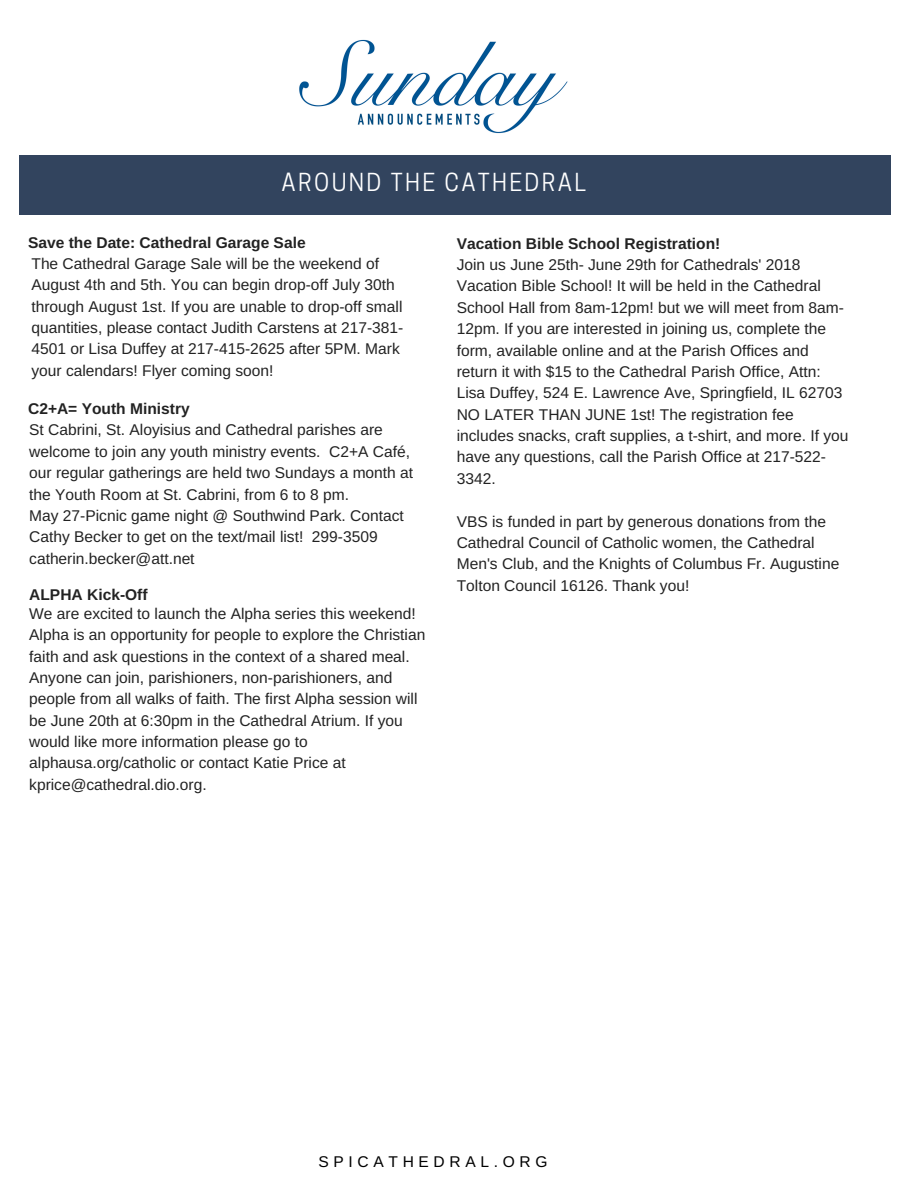
<style>
.page{position:relative;width:918px;height:1188px;background:#fff}
.page>*{position:absolute;margin:0;border:0;box-sizing:border-box;transform-origin:0 0}
.t1{font:23.4px "Cooper Hewitt";letter-spacing:.1em;color:#fff}
.t2{font:15.6px/21.3px "Arimo";color:#222}
.t3{font:700 15.6px "Arimo";color:#222}
.t4{font:15.6px "Arimo";letter-spacing:.3em;color:#000}
</style>
<div class="page">
<div style="left:19px;top:155px;width:872px;height:60px;background:#32445e"></div>
<img style="left:299px;top:39px;width:269px;height:95px">
<h1 class="t1" style="left:282px;top:174px;width:306px">AROUND THE CATHEDRAL</h1>
<p class="t3" style="left:28px;top:233px;width:279px">Save the Date: Cathedral Garage Sale</p>
<p class="t2" style="left:32px;top:253px;width:373px">The Cathedral Garage Sale will be the weekend of August 4th and 5th. You can begin drop-off July 30th through August 1st. If you are unable to drop-off small quantities, please contact Judith Carstens at 217-381- 4501 or Lisa Duffey at 217-415-2625 after 5PM. Mark your calendars! Flyer coming soon!</p>
<p class="t3" style="left:28px;top:400px;width:163px">C2+A= Youth Ministry</p>
<p class="t2" style="left:29px;top:419px;width:385px">St Cabrini, St. Aloyisius and Cathedral parishes are welcome to join any youth ministry events. C2+A Café, our regular gatherings are held two Sundays a month at the Youth Room at St. Cabrini, from 6 to 8 pm.<br>May 27-Picnic game night @ Southwind Park. Contact Cathy Becker to get on the text/mail list! 299-3509 catherin.becker@att.net</p>
<p class="t3" style="left:29px;top:586px;width:120px">ALPHA Kick-Off</p>
<p class="t2" style="left:29px;top:603px;width:398px">We are excited to launch the Alpha series this weekend!<br>Alpha is an opportunity for people to explore the Christian faith and ask questions in the context of a shared meal.<br>Anyone can join, parishioners, non-parishioners, and people from all walks of faith. The first Alpha session will be June 20th at 6:30pm in the Cathedral Atrium. If you would like more information please go to alphausa.org/catholic or contact Katie Price at kprice@cathedral.dio.org.</p>
<p class="t3" style="left:457px;top:235px;width:265px">Vacation Bible School Registration!</p>
<p class="t2" style="left:457px;top:254px;width:393px">Join us June 25th- June 29th for Cathedrals' 2018<br>Vacation Bible School! It will be held in the Cathedral School Hall from 8am-12pm! but we will meet from 8am-12pm. If you are interested in joining us, complete the form, available online and at the Parish Offices and return it with $15 to the Cathedral Parish Office, Attn:<br>Lisa Duffey, 524 E. Lawrence Ave, Springfield, IL 62703<br>NO LATER THAN JUNE 1st! The registration fee includes snacks, craft supplies, a t-shirt, and more. If you have any questions, call the Parish Office at 217-522- 3342.</p>
<p class="t2" style="left:457px;top:510px;width:384px">VBS is funded in part by generous donations from the Cathedral Council of Catholic women, the Cathedral Men's Club, and the Knights of Columbus Fr. Augustine Tolton Council 16126. Thank you!</p>
<p class="t4" style="left:318px;top:1153px;width:231px">SPICATHEDRAL.ORG</p>
</div>
